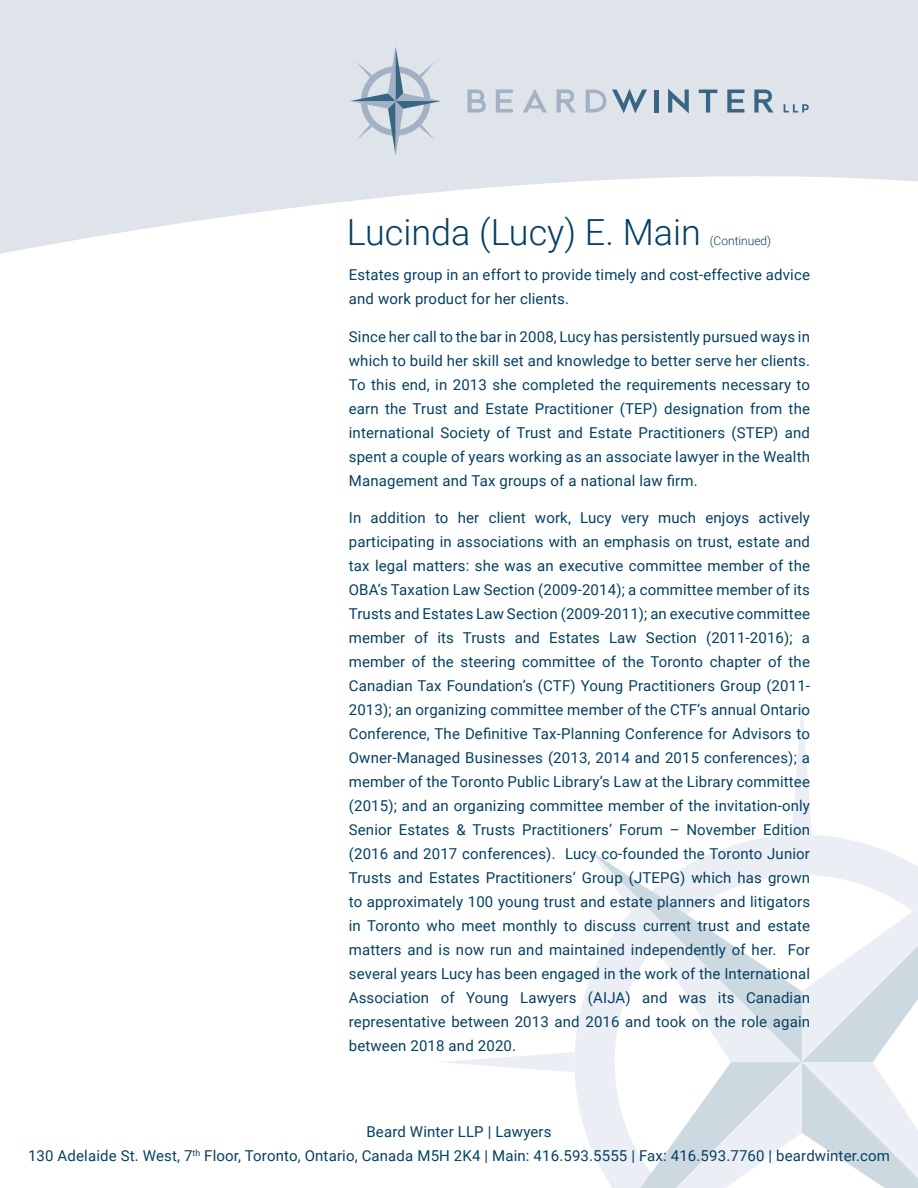
<style>
.page{position:relative;width:918px;height:1188px;background:#fff}
.page>*{position:absolute;margin:0;border:0;box-sizing:border-box;transform-origin:0 0}
.t1{font:300 36px "Roboto";color:#044062}
.t2{font:15px/24px "Roboto";letter-spacing:.01em;color:#044062;text-align:justify}
.t3{font:300 12px "Roboto";color:#044062}
</style>
<div class="page">
<svg style="left:442px;top:702px;width:476px;height:486px"></svg>
<svg style="left:0;top:0;width:918px;height:254px;fill:#dfe4eb"></svg>
<h1 class="t1" style="left:347px;top:207px;width:356px">Lucinda (Lucy) E. Main</h1>
<p class="t3" style="left:710px;top:232px;width:63px">(Continued)</p>
<p class="t2" style="left:349px;top:262px;width:463px">Estates group in an effort to provide timely and cost-effective advice and work product for her clients.</p>
<p class="t2" style="left:349px;top:324px;width:463px">Since her call to the bar in 2008, Lucy has persistently pursued ways in which to build her skill set and knowledge to better serve her clients.<br>To this end, in 2013 she completed the requirements necessary to earn the Trust and Estate Practitioner (TEP) designation from the international Society of Trust and Estate Practitioners (STEP) and spent a couple of years working as an associate lawyer in the Wealth Management and Tax groups of a national law firm.</p>
<p class="t2" style="left:349px;top:505px;width:463px">In addition to her client work, Lucy very much enjoys actively participating in associations with an emphasis on trust, estate and tax legal matters: she was an executive committee member of the OBA’s Taxation Law Section (2009-2014); a committee member of its Trusts and Estates Law Section (2009-2011); an executive committee member of its Trusts and Estates Law Section (2011-2016); a member of the steering committee of the Toronto chapter of the Canadian Tax Foundation’s (CTF) Young Practitioners Group (2011- 2013); an organizing committee member of the CTF’s annual Ontario Conference, The Definitive Tax-Planning Conference for Advisors to Owner-Managed Businesses (2013, 2014 and 2015 conferences); a member of the Toronto Public Library’s Law at the Library committee (2015); and an organizing committee member of the invitation-only Senior Estates &amp; Trusts Practitioners’ Forum – November Edition (2016 and 2017 conferences). Lucy co-founded the Toronto Junior Trusts and Estates Practitioners’ Group (JTEPG) which has grown to approximately 100 young trust and estate planners and litigators in Toronto who meet monthly to discuss current trust and estate matters and is now run and maintained independently of her. For several years Lucy has been engaged in the work of the International Association of Young Lawyers (AIJA) and was its Canadian representative between 2013 and 2016 and took on the role again between 2018 and 2020.</p>
<p class="t2" style="left:28px;top:1119px;width:863px;text-align:center">Beard Winter LLP | Lawyers<br>130 Adelaide St. West, 7<sup>th</sup> Floor, Toronto, Ontario, Canada M5H 2K4 | Main: 416.593.5555 | Fax: 416.593.7760 | beardwinter.com</p>
</div>
